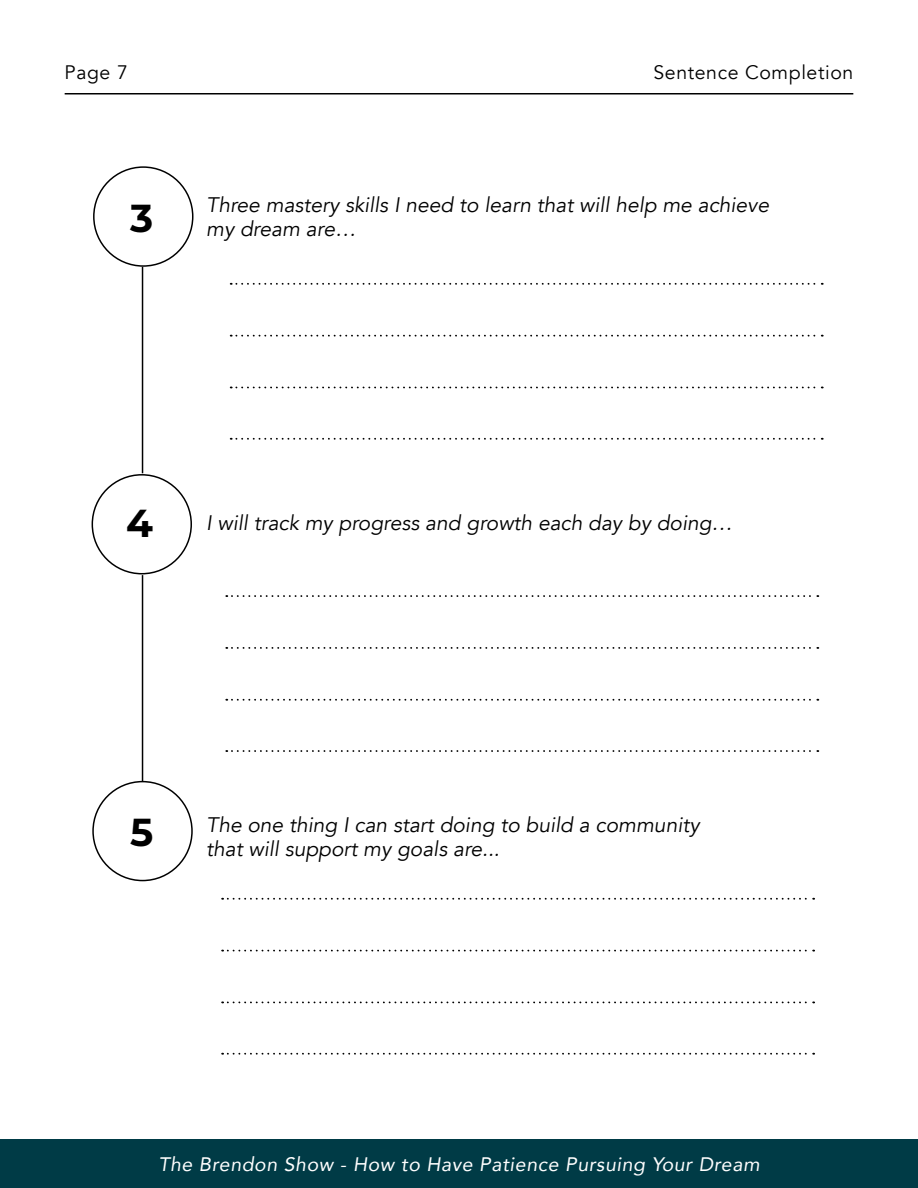
<style>
.page{position:relative;width:918px;height:1188px;background:#fff}
.page>*{position:absolute;margin:0;border:0;box-sizing:border-box;transform-origin:0 0}
.t1{font:700 39px "Montserrat";color:#000}
.t2{font:italic 21px "Avenir";color:#000}
.t3{font:italic 19.5px "Avenir";letter-spacing:.03em;color:#fff}
.t4{font:19.5px "Avenir";letter-spacing:.03em;color:#000}
</style>
<div class="page">
<hr style="left:65px;top:93px;width:788px;height:1px;background:#000">
<div style="left:0;top:1140px;width:918px;height:48px;background:#003b46"></div>
<hr style="left:142px;top:267px;width:1px;height:206px;background:#000">
<div style="left:93px;top:166px;width:100px;height:101px;border:2px solid #000;border-radius:50%"></div>
<div style="left:92px;top:781px;width:101px;height:100px;border:2px solid #000;border-radius:50%"></div>
<svg style="left:231px;top:438px;width:592px;height:2px"></svg>
<svg style="left:231px;top:283px;width:592px;height:2px"></svg>
<svg style="left:231px;top:335px;width:592px;height:2px"></svg>
<svg style="left:231px;top:387px;width:592px;height:1px"></svg>
<svg style="left:222px;top:1053px;width:592px;height:2px"></svg>
<svg style="left:222px;top:898px;width:592px;height:2px"></svg>
<svg style="left:222px;top:950px;width:592px;height:2px"></svg>
<svg style="left:222px;top:1001px;width:592px;height:2px"></svg>
<svg style="left:226px;top:750px;width:592px;height:2px"></svg>
<svg style="left:226px;top:595px;width:592px;height:2px"></svg>
<svg style="left:226px;top:647px;width:592px;height:2px"></svg>
<svg style="left:226px;top:699px;width:592px;height:2px"></svg>
<hr style="left:142px;top:575px;width:1px;height:207px;background:#000">
<svg style="left:91px;top:473px;width:101px;height:102px"></svg>
<p class="t4" style="left:65px;top:60px;width:65px">Page 7</p>
<p class="t4" style="left:654px;top:60px;width:201px">Sentence Completion</p>
<h1 class="t1" style="left:130px;top:190px;width:25px">3</h1>
<p class="t2" style="left:206px;top:192px;width:564px">Three mastery skills I need to learn that will help me achieve</p>
<p class="t2" style="left:206px;top:216px;width:151px">my dream are…</p>
<h1 class="t1" style="left:126px;top:495px;width:28px">4</h1>
<p class="t2" style="left:206px;top:510px;width:528px">I will track my progress and growth each day by doing…</p>
<h1 class="t1" style="left:130px;top:804px;width:25px">5</h1>
<p class="t2" style="left:206px;top:812px;width:495px">The one thing I can start doing to build a community</p>
<p class="t2" style="left:206px;top:836px;width:295px">that will support my goals are...</p>
<p class="t3" style="left:158px;top:1153px;width:603px">The Brendon Show - How to Have Patience Pursuing Your Dream</p>
</div>
